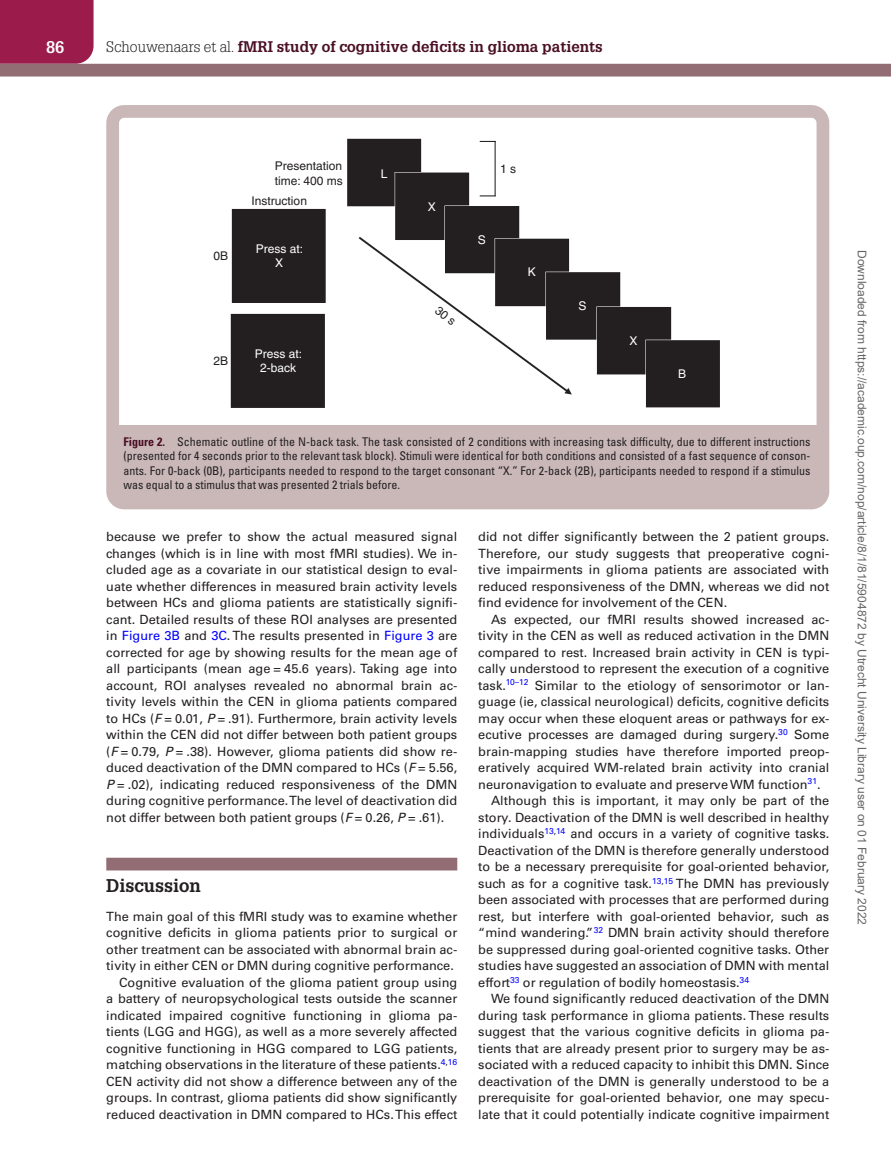
<style>
.page{position:relative;width:891px;height:1175px;background:#fff}
.page>*{position:absolute;margin:0;border:0;box-sizing:border-box;transform-origin:0 0}
.t1{font:700 18px "Glypha LT Std";color:#231f20}
.t2{font:700 16.5px "Glypha LT Std";color:#fff}
.t3{font:700 15px "Glypha LT Std";color:#490e24}
.t4{font:12.75px/16.5px "Univers LT Std";color:#231f20;text-align:justify}
.t5{font:condensed 12px/14.4px "Univers LT Std";color:#231f20;text-align:justify}
.t6{font:12px "Arial";color:#666}
.t7{font:12px/14.4px "Helvetica";color:#231f20}
.t8{font:12px/14.4px "Helvetica";color:#fff;text-align:center}
.s1{font-weight:300;color:#231f20}
.s2{font-weight:700;color:#490e24}
.s3{color:#00f}
.s4{font-style:italic}
</style>
<div class="page">
<div style="left:0;top:0;width:94px;height:64px;background:#9b1c4b"></div>
<div style="left:0;top:64px;width:891px;height:12px;background:#926d73"></div>
<div style="left:106px;top:857px;width:351px;height:13px;background:#926d73"></div>
<div style="left:115px;top:425px;width:706px;height:71px;background:#cab8b9"></div>
<img style="left:230px;top:139px;width:490px;height:269px">
<div style="left:106px;top:105px;width:723px;height:404px;border:13px solid #cab8b9;border-radius:12px"></div>
<svg style="left:434px;top:305px;width:21px;height:21px"></svg>
<p class="t2" style="left:46px;top:37px;width:20px">86</p>
<p class="t3" style="left:106px;top:37px;width:498px"><span class="s1">Schouwenaars et al.</span> fMRI study of cognitive deficits in glioma patients</p>
<p class="t7" style="left:214px;top:249px;width:16px">0B</p>
<p class="t7" style="left:275px;top:159px;width:70px">Presentation time: 400 ms</p>
<p class="t8" style="left:381px;top:166px;width:8px">L</p>
<p class="t7" style="left:251px;top:194px;width:57px">Instruction</p>
<p class="t8" style="left:256px;top:242px;width:49px">Press at:<br>X</p>
<p class="t7" style="left:214px;top:353px;width:16px">2B</p>
<p class="t8" style="left:255px;top:346px;width:49px">Press at:<br>2-back</p>
<p class="t8" style="left:428px;top:200px;width:10px">X</p>
<p class="t7" style="left:500px;top:162px;width:18px">1 s</p>
<p class="t8" style="left:478px;top:233px;width:10px">S</p>
<p class="t8" style="left:528px;top:265px;width:10px">K</p>
<p class="t8" style="left:579px;top:298px;width:10px">S</p>
<p class="t8" style="left:629px;top:334px;width:10px">X</p>
<p class="t8" style="left:678px;top:366px;width:10px">B</p>
<p class="t5" style="left:124px;top:434px;width:689px"><span class="s2">Figure 2.</span> Schematic outline of the N-back task. The task consisted of 2 conditions with increasing task difficulty, due to different instructions (presented for 4 seconds prior to the relevant task block). Stimuli were identical for both conditions and consisted of a fast sequence of conson&shy;ants. For 0-back (0B), participants needed to respond to the target consonant “X.” For 2-back (2B), participants needed to respond if a stimulus was equal to a stimulus that was presented 2 trials before.</p>
<p class="t4" style="left:106px;top:528px;width:353px">because we prefer to show the actual measured signal changes (which is in line with most fMRI studies). We in&shy;cluded age as a covariate in our statistical design to eval&shy;uate whether differences in measured brain activity levels between HCs and glioma patients are statistically signifi&shy;cant. Detailed results of these ROI analyses are presented in <span class="s3">Figure 3B</span> and <span class="s3">3C</span>. The results presented in <span class="s3">Figure 3</span> are corrected for age by showing results for the mean age of all participants (mean age = 45.6 years). Taking age into account, ROI analyses revealed no abnormal brain ac&shy;tivity levels within the CEN in glioma patients compared to HCs (<span class="s4">F</span> = 0.01, <span class="s4">P</span> = .91). Furthermore, brain activity levels within the CEN did not differ between both patient groups (<span class="s4">F</span> = 0.79, <span class="s4">P</span> = .38). However, glioma patients did show re&shy;duced deactivation of the DMN compared to HCs (<span class="s4">F</span> = 5.56, <span class="s4">P</span> = .02), indicating reduced responsiveness of the DMN during cognitive performance. The level of deactivation did not differ between both patient groups (<span class="s4">F</span> = 0.26, <span class="s4">P</span> = .61).</p>
<h1 class="t1" style="left:106px;top:874px;width:96px">Discussion</h1>
<p class="t4" style="left:106px;top:908px;width:353px;text-align:right">The main goal of this fMRI study was to examine whether cognitive deficits in glioma patients prior to surgical or other treatment can be associated with abnormal brain ac&shy;tivity in either CEN or DMN during cognitive performance.<br>Cognitive evaluation of the glioma patient group using<br>a battery of neuropsychological tests outside the scanner indicated impaired cognitive functioning in glioma pa&shy;tients (LGG and HGG), as well as a more severely affected cognitive functioning in HGG compared to LGG patients, matching observations in the literature of these patients.<sup>4</sup><sup>,</sup><sup>16<br></sup>CEN activity did not show a difference between any of the groups. In contrast, glioma patients did show significantly reduced deactivation in DMN compared to HCs. This effect</p>
<p class="t4" style="left:478px;top:528px;width:352px">did not differ significantly between the 2 patient groups.<br>Therefore, our study suggests that preoperative cogni&shy;tive impairments in glioma patients are associated with reduced responsiveness of the DMN, whereas we did not find evidence for involvement of the CEN.</p>
<p class="t4" style="left:491px;top:611px;width:340px">As expected, our fMRI results showed increased ac-</p>
<p class="t4" style="left:478px;top:627px;width:353px">tivity in the CEN as well as reduced activation in the DMN</p>
<p class="t4" style="left:478px;top:644px;width:353px">compared to rest. Increased brain activity in CEN is typi-</p>
<p class="t4" style="left:478px;top:660px;width:353px">cally understood to represent the execution of a cognitive</p>
<p class="t4" style="left:478px;top:677px;width:353px">task.<sup>10–12</sup> Similar to the etiology of sensorimotor or lan-</p>
<p class="t4" style="left:478px;top:693px;width:352px">guage (ie, classical neurological) deficits, cognitive deficits</p>
<p class="t4" style="left:478px;top:710px;width:352px">may occur when these eloquent areas or pathways for ex-</p>
<p class="t4" style="left:478px;top:726px;width:352px">ecutive processes are damaged during surgery.<sup>30</sup> Some</p>
<p class="t4" style="left:478px;top:743px;width:353px">brain-mapping studies have therefore imported preop-</p>
<p class="t4" style="left:478px;top:759px;width:353px">eratively acquired WM-related brain activity into cranial</p>
<p class="t4" style="left:478px;top:776px;width:344px">neuronavigation to evaluate and preserve WM function<sup>31</sup>.</p>
<p class="t4" style="left:491px;top:792px;width:340px">Although this is important, it may only be part of the</p>
<p class="t4" style="left:478px;top:809px;width:352px">story. Deactivation of the DMN is well described in healthy</p>
<p class="t4" style="left:478px;top:825px;width:352px">individuals<sup>13</sup><sup>,</sup><sup>14</sup> and occurs in a variety of cognitive tasks.</p>
<p class="t4" style="left:478px;top:842px;width:352px">Deactivation of the DMN is therefore generally understood</p>
<p class="t4" style="left:478px;top:858px;width:353px">to be a necessary prerequisite for goal-oriented behavior,</p>
<p class="t4" style="left:478px;top:875px;width:353px">such as for a cognitive task.<sup>13</sup><sup>,</sup><sup>15</sup> The DMN has previously</p>
<p class="t4" style="left:478px;top:891px;width:353px">been associated with processes that are performed during</p>
<p class="t4" style="left:478px;top:908px;width:353px">rest, but interfere with goal-oriented behavior, such as</p>
<p class="t4" style="left:478px;top:924px;width:352px">“mind wandering.”<sup>32</sup> DMN brain activity should therefore</p>
<p class="t4" style="left:478px;top:941px;width:352px">be suppressed during goal-oriented cognitive tasks. Other</p>
<p class="t4" style="left:478px;top:957px;width:353px">studies have suggested an association of DMN with mental</p>
<p class="t4" style="left:478px;top:974px;width:272px">effort<sup>33</sup> or regulation of bodily homeostasis.<sup>34</sup></p>
<p class="t4" style="left:491px;top:990px;width:340px">We found significantly reduced deactivation of the DMN</p>
<p class="t4" style="left:478px;top:1007px;width:352px">during task performance in glioma patients. These results</p>
<p class="t4" style="left:478px;top:1023px;width:353px">suggest that the various cognitive deficits in glioma pa-</p>
<p class="t4" style="left:478px;top:1040px;width:352px">tients that are already present prior to surgery may be as-</p>
<p class="t4" style="left:478px;top:1056px;width:353px">sociated with a reduced capacity to inhibit this DMN. Since</p>
<p class="t4" style="left:478px;top:1073px;width:353px">deactivation of the DMN is generally understood to be a</p>
<p class="t4" style="left:478px;top:1089px;width:352px">prerequisite for goal-oriented behavior, one may specu-</p>
<p class="t4" style="left:478px;top:1106px;width:353px">late that it could potentially indicate cognitive impairment</p>
<p class="t6" style="left:866px;top:250px;width:676px;rotate:90deg">Downloaded from https://academic.oup.com/nop/article/8/1/81/5904872 by Utrecht University Library user on 01 February 2022</p>
</div>
